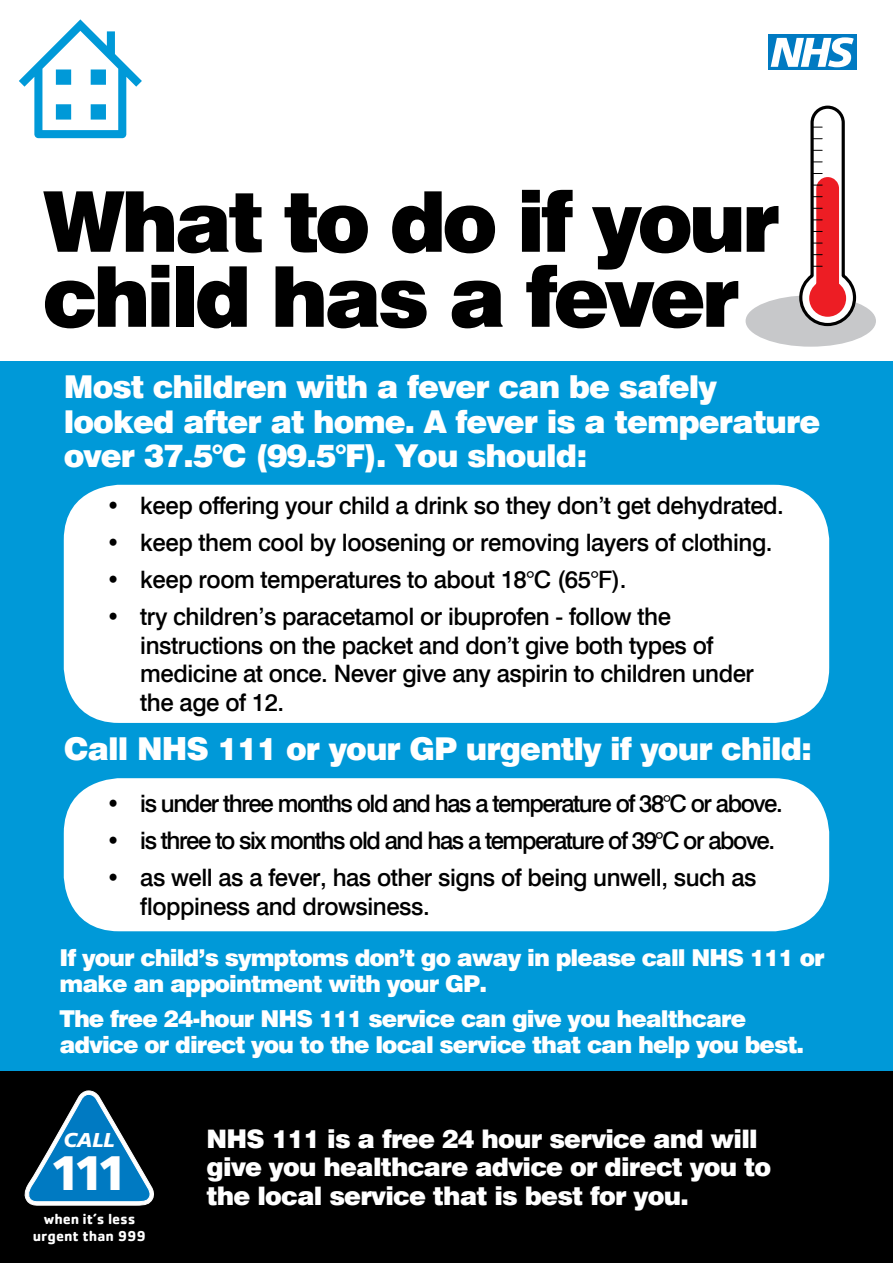
<style>
.page{position:relative;width:893px;height:1263px;background:#fff}
.page>*{position:absolute;margin:0;border:0;box-sizing:border-box;transform-origin:0 0}
.t1{font:900 84px/75px "Swiss 721 BT";letter-spacing:-.05em;color:#000}
.t2{font:900 48.3px "Frutiger";color:#fff}
.t3{font:900 31.5px/34.5px "Swiss 721 BT";letter-spacing:-.03em;color:#fff}
.t4{font:900 25.5px/28.5px "Swiss 721 BT";letter-spacing:-.03em;color:#fff}
.t5{font:500 24px/28.5px "Swiss 721 BT";letter-spacing:-.02em;color:#000}
.t6{font:500 24px "Swiss 721 BT";letter-spacing:-.06em;color:#000}
.t7{font:900 23.25px/26.2px "Swiss 721 BT";letter-spacing:-.04em;color:#fff}
.t8{font:italic 900 19.95px "Frutiger";color:#fff}
.t9{font:700 14.85px/17px "Cachet Std";color:#fff;text-align:center}
</style>
<div class="page">
<div style="left:0;top:361px;width:893px;height:710px;background:#0099d8"></div>
<div style="left:64px;top:485px;width:765px;height:238px;background:#fff;border-radius:55px"></div>
<div style="left:64px;top:778px;width:765px;height:153px;background:#fff;border-radius:55px"></div>
<svg style="left:19px;top:19px;width:123px;height:119px"></svg>
<div style="left:0;top:1071px;width:893px;height:192px;background:#000"></div>
<svg style="left:24px;top:1091px;width:130px;height:114px"></svg>
<div style="left:746px;top:295px;width:130px;height:52px;background:#c7c8ca;border-radius:50%"></div>
<svg style="left:798px;top:105px;width:59px;height:222px"></svg>
<div style="left:768px;top:34px;width:89px;height:36px;background:#007ac2"></div>
<svg style="left:771px;top:37px;width:83px;height:30px"></svg>
<h1 class="t1" style="left:43px;top:184px;width:739px">What to do if your child has a fever</h1>
<h3 class="t3" style="left:64px;top:370px;width:758px">Most children with a fever can be safely looked after at home. A fever is a temperature over 37.5°C (99.5°F). You should:</h3>
<p class="t5" style="left:106px;top:491px;width:679px">• keep offering your child a drink so they don’t get dehydrated.</p>
<p class="t5" style="left:106px;top:528px;width:668px">• keep them cool by loosening or removing layers of clothing.</p>
<p class="t5" style="left:106px;top:565px;width:522px">• keep room temperatures to about 18°C (65°F).</p>
<p class="t5" style="left:140px;top:602px;width:615px;text-indent:-34px">• try children’s paracetamol or ibuprofen - follow the instructions on the packet and don’t give both types of medicine at once. Never give any aspirin to children under the age of 12.</p>
<h3 class="t3" style="left:64px;top:732px;width:750px">Call NHS 111 or your GP urgently if your child:</h3>
<p class="t6" style="left:106px;top:789px;width:678px">• is under three months old and has a temperature of 38°C or above.</p>
<p class="t6" style="left:106px;top:826px;width:670px">• is three to six months old and has a temperature of 39°C or above.</p>
<p class="t5" style="left:140px;top:863px;width:618px;text-indent:-34px">• as well as a fever, has other signs of being unwell, such as floppiness and drowsiness.</p>
<p class="t7" style="left:60px;top:945px;width:767px">If your child’s symptoms don’t go away in please call NHS 111 or make an appointment with your GP.</p>
<p class="t7" style="left:60px;top:1006px;width:746px">The free 24-hour NHS 111 service can give you healthcare advice or direct you to the local service that can help you best.</p>
<p class="t8" style="left:64px;top:1127px;width:53px">CALL</p>
<h2 class="t2" style="left:50px;top:1144px;width:78px">111</h2>
<p class="t9" style="left:33px;top:1210px;width:115px">when it’s less urgent than 999</p>
<p class="t4" style="left:207px;top:1124px;width:566px">NHS 111 is a free 24 hour service and will give you healthcare advice or direct you to the local service that is best for you.</p>
</div>
